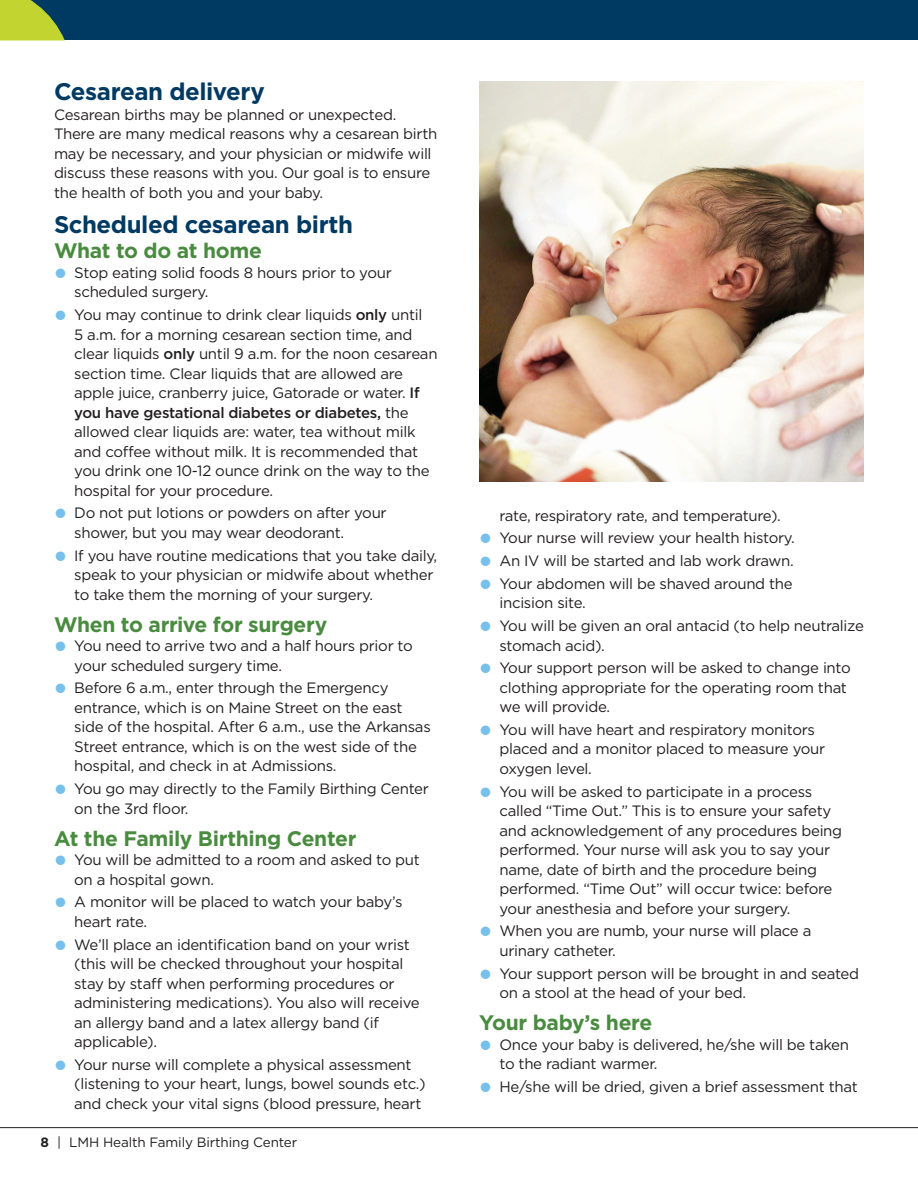
<style>
.page{position:relative;width:918px;height:1188px;background:#fff}
.page>*{position:absolute;margin:0;border:0;box-sizing:border-box;transform-origin:0 0}
.Subhead_2{font:700 24px "Gotham";letter-spacing:-.02em;color:#003a63}
.Subhead_2-2{font:700 21px "Gotham";letter-spacing:-.02em;color:#498b3f}
.t1{font:15px/19.5px "Gotham";letter-spacing:-.02em;color:#231f20}
.t2{font:13.5px "Gotham";letter-spacing:-.01em;color:#231f20}
.s1{color:#76c0eb}
.s2{font-weight:500}
.s3{font-weight:700}
</style>
<div class="page">
<div style="left:0;top:0;width:918px;height:40px;background:#003a63"></div>
<svg style="left:0;top:0;width:65px;height:40px"></svg>
<hr style="left:0;top:1127px;width:918px;height:1px;background:#231f20">
<img style="left:479px;top:81px;width:385px;height:401px">
<p class="Subhead_2" style="left:54px;top:76px;width:212px">Cesarean delivery</p>
<p class="t1" style="left:54px;top:104px;width:385px">Cesarean births may be planned or unexpected.<br>There are many medical reasons why a cesarean birth may be necessary, and your physician or midwife will discuss these reasons with you. Our goal is to ensure the health of both you and your baby.</p>
<p class="Subhead_2" style="left:54px;top:209px;width:301px">Scheduled cesarean birth</p>
<p class="Subhead_2-2" style="left:54px;top:237px;width:209px">What to do at home</p>
<p class="t1" style="left:74px;top:263px;width:319px;text-indent:-20px"><span class="s1">●</span> Stop eating solid foods 8 hours prior to your scheduled surgery.</p>
<p class="t1" style="left:74px;top:305px;width:365px;text-indent:-20px"><span class="s1">●</span> You may continue to drink clear liquids <span class="s2">only</span> until<br>5 a.m. for a morning cesarean section time, and clear liquids <span class="s2">only</span> until 9 a.m. for the noon cesarean section time. Clear liquids that are allowed are apple juice, cranberry juice, Gatorade or water. <span class="s2">If you have gestational diabetes or diabetes,</span> the allowed clear liquids are: water, tea without milk and coffee without milk. It is recommended that you drink one 10-12 ounce drink on the way to the hospital for your procedure.</p>
<p class="t1" style="left:74px;top:503px;width:314px;text-indent:-20px"><span class="s1">●</span> Do not put lotions or powders on after your shower, but you may wear deodorant.</p>
<p class="t1" style="left:74px;top:545px;width:365px;text-indent:-20px"><span class="s1">●</span> If you have routine medications that you take daily, speak to your physician or midwife about whether to take them the morning of your surgery.</p>
<p class="Subhead_2-2" style="left:54px;top:610px;width:275px">When to arrive for surgery</p>
<p class="t1" style="left:74px;top:636px;width:340px;text-indent:-20px"><span class="s1">●</span> You need to arrive two and a half hours prior to your scheduled surgery time.</p>
<p class="t1" style="left:74px;top:678px;width:358px;text-indent:-20px"><span class="s1">●</span> Before 6 a.m., enter through the Emergency entrance, which is on Maine Street on the east side of the hospital. After 6 a.m., use the Arkansas Street entrance, which is on the west side of the hospital, and check in at Admissions.</p>
<p class="t1" style="left:74px;top:779px;width:356px;text-indent:-20px"><span class="s1">●</span> You go may directly to the Family Birthing Center on the 3rd floor.</p>
<p class="Subhead_2-2" style="left:54px;top:824px;width:304px">At the Family Birthing Center</p>
<p class="t1" style="left:74px;top:850px;width:347px;text-indent:-20px"><span class="s1">●</span> You will be admitted to a room and asked to put on a hospital gown.</p>
<p class="t1" style="left:74px;top:892px;width:330px;text-indent:-20px"><span class="s1">●</span> A monitor will be placed to watch your baby’s heart rate.</p>
<p class="t1" style="left:74px;top:934px;width:347px;text-indent:-20px"><span class="s1">●</span> We’ll place an identification band on your wrist (this will be checked throughout your hospital stay by staff when performing procedures or administering medications). You also will receive an allergy band and a latex allergy band (if applicable).</p>
<p class="t1" style="left:74px;top:1054px;width:353px;text-indent:-20px"><span class="s1">●</span> Your nurse will complete a physical assessment (listening to your heart, lungs, bowel sounds etc.) and check your vital signs (blood pressure, heart</p>
<p class="t2" style="left:40px;top:1134px;width:258px"><span class="s3">8</span> | LMH Health Family Birthing Center</p>
<p class="t1" style="left:500px;top:505px;width:283px">rate, respiratory rate, and temperature).</p>
<p class="t1" style="left:479px;top:528px;width:317px"><span class="s1">●</span> Your nurse will review your health history.</p>
<p class="t1" style="left:479px;top:551px;width:316px"><span class="s1">●</span> An IV will be started and lab work drawn.</p>
<p class="t1" style="left:500px;top:573px;width:295px;text-indent:-20px"><span class="s1">●</span> Your abdomen will be shaved around the incision site.</p>
<p class="t1" style="left:500px;top:616px;width:366px;text-indent:-20px"><span class="s1">●</span> You will be given an oral antacid (to help neutralize stomach acid).</p>
<p class="t1" style="left:500px;top:658px;width:353px;text-indent:-20px"><span class="s1">●</span> Your support person will be asked to change into clothing appropriate for the operating room that we will provide.</p>
<p class="t1" style="left:500px;top:720px;width:327px;text-indent:-20px"><span class="s1">●</span> You will have heart and respiratory monitors placed and a monitor placed to measure your oxygen level.</p>
<p class="t1" style="left:500px;top:781px;width:344px;text-indent:-20px"><span class="s1">●</span> You will be asked to participate in a process called “Time Out.” This is to ensure your safety and acknowledgement of any procedures being performed. Your nurse will ask you to say your name, date of birth and the procedure being performed. “Time Out” will occur twice: before your anesthesia and before your surgery.</p>
<p class="t1" style="left:500px;top:921px;width:313px;text-indent:-20px"><span class="s1">●</span> When you are numb, your nurse will place a urinary catheter.</p>
<p class="t1" style="left:500px;top:963px;width:361px;text-indent:-20px"><span class="s1">●</span> Your support person will be brought in and seated on a stool at the head of your bed.</p>
<p class="Subhead_2-2" style="left:479px;top:1009px;width:175px">Your baby’s here</p>
<p class="t1" style="left:500px;top:1034px;width:351px;text-indent:-20px"><span class="s1">●</span> Once your baby is delivered, he/she will be taken to the radiant warmer.</p>
<p class="t1" style="left:479px;top:1077px;width:380px"><span class="s1">●</span> He/she will be dried, given a brief assessment that</p>
</div>
